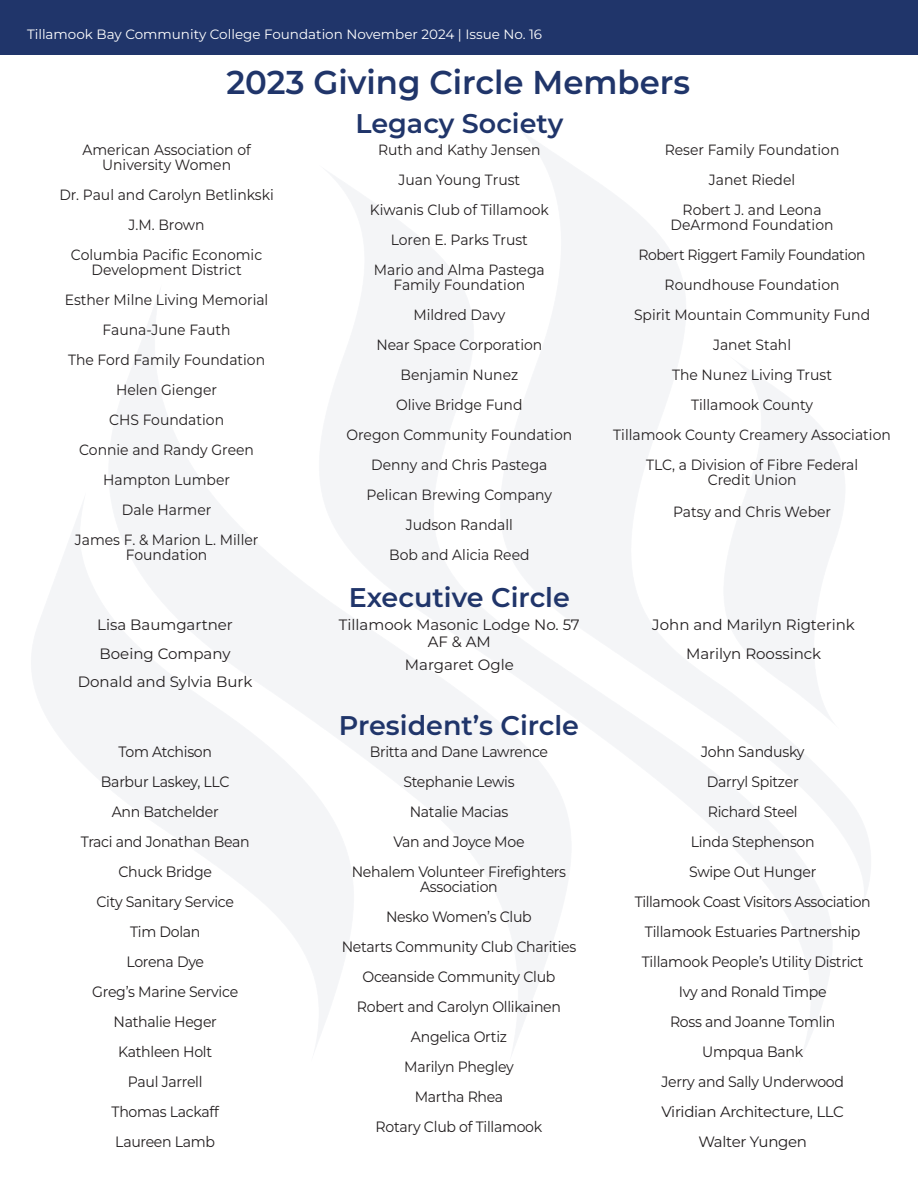
<style>
.page{position:relative;width:918px;height:1188px;background:#fff}
.page>*{position:absolute;margin:0;border:0;box-sizing:border-box;transform-origin:0 0}
.t1{font:600 33px "Montserrat";color:#20356a}
.t2{font:600 27px "Montserrat";color:#20356a}
.t3{font:15px/30px "Montserrat";letter-spacing:-.02em;color:#231f20;text-align:center;scale:.94 1}
.t4{font:15px/16.5px "Montserrat";color:#231f20;text-align:center}
.t5{font:15px "Montserrat";letter-spacing:-.02em;color:#231f20}
.t6{font:14.85px/15px "Montserrat";color:#231f20;text-align:center;scale:.94 1}
.t7{font:14.85px "Montserrat";letter-spacing:-.03em;color:#231f20;scale:.94 1}
.t8{font:13.5px "Montserrat";color:#fff}
</style>
<div class="page">
<div style="left:0;top:0;width:918px;height:55px;background:#20356a"></div>
<p class="t8" style="left:27px;top:25px;width:517px">Tillamook Bay Community College Foundation November 2024 | Issue No. 16</p>
<p class="t1" style="left:226px;top:59px;width:465px">2023 Giving Circle Members</p>
<p class="t2" style="left:355px;top:104px;width:209px">Legacy Society</p>
<p class="t6" style="left:82px;top:142px;width:181px">American Association of<br>University Women</p>
<p class="t6" style="left:59px;top:187px;width:230px">Dr. Paul and Carolyn Betlinkski</p>
<p class="t6" style="left:129px;top:217px;width:82px">J.M. Brown</p>
<p class="t6" style="left:71px;top:247px;width:205px">Columbia Pacific Economic<br>Development District</p>
<p class="t6" style="left:65px;top:292px;width:218px">Esther Milne Living Memorial</p>
<p class="t6" style="left:103px;top:322px;width:138px">Fauna-June Fauth</p>
<p class="t6" style="left:68px;top:344px;width:211px;line-height:30px">The Ford Family Foundation<br>Helen Gienger</p>
<p class="t6" style="left:109px;top:412px;width:124px">CHS Foundation</p>
<p class="t6" style="left:79px;top:442px;width:187px">Connie and Randy Green</p>
<p class="t6" style="left:103px;top:472px;width:136px">Hampton Lumber</p>
<p class="t6" style="left:122px;top:502px;width:97px">Dale Harmer</p>
<p class="t6" style="left:75px;top:532px;width:197px">James F. &amp; Marion L. Miller<br>Foundation</p>
<p class="t4" style="left:97px;top:616px;width:137px">Lisa Baumgartner</p>
<p class="t4" style="left:100px;top:645px;width:133px">Boeing Company</p>
<p class="t4" style="left:78px;top:673px;width:176px">Donald and Sylvia Burk</p>
<p class="t3" style="left:118px;top:737px;width:101px">Tom Atchison</p>
<p class="t3" style="left:101px;top:767px;width:138px">Barbur Laskey, LLC</p>
<p class="t3" style="left:112px;top:797px;width:115px">Ann Batchelder</p>
<p class="t3" style="left:81px;top:827px;width:181px">Traci and Jonathan Bean</p>
<p class="t3" style="left:118px;top:857px;width:101px">Chuck Bridge</p>
<p class="t3" style="left:96px;top:887px;width:148px">City Sanitary Service</p>
<p class="t3" style="left:130px;top:917px;width:76px">Tim Dolan</p>
<p class="t3" style="left:126px;top:947px;width:84px">Lorena Dye</p>
<p class="t3" style="left:92px;top:977px;width:157px">Greg’s Marine Service</p>
<p class="t3" style="left:114px;top:1007px;width:111px">Nathalie Heger</p>
<p class="t3" style="left:118px;top:1037px;width:101px">Kathleen Holt</p>
<p class="t3" style="left:128px;top:1067px;width:81px">Paul Jarrell</p>
<p class="t3" style="left:112px;top:1097px;width:116px">Thomas Lackaff</p>
<p class="t3" style="left:115px;top:1127px;width:108px">Laureen Lamb</p>
<p class="t6" style="left:378px;top:142px;width:174px">Ruth and Kathy Jensen</p>
<p class="t6" style="left:399px;top:172px;width:131px">Juan Young Trust</p>
<p class="t6" style="left:370px;top:202px;width:192px">Kiwanis Club of Tillamook</p>
<p class="t6" style="left:391px;top:232px;width:148px">Loren E. Parks Trust</p>
<p class="t6" style="left:374px;top:262px;width:183px">Mario and Alma Pastega<br>Family Foundation</p>
<p class="t6" style="left:413px;top:307px;width:99px">Mildred Davy</p>
<p class="t6" style="left:376px;top:337px;width:178px">Near Space Corporation</p>
<p class="t6" style="left:401px;top:367px;width:127px">Benjamin Nunez</p>
<p class="t6" style="left:396px;top:397px;width:136px">Olive Bridge Fund</p>
<p class="t6" style="left:347px;top:427px;width:242px">Oregon Community Foundation</p>
<p class="t6" style="left:371px;top:457px;width:189px">Denny and Chris Pastega</p>
<p class="t6" style="left:367px;top:487px;width:199px">Pelican Brewing Company</p>
<p class="t6" style="left:406px;top:517px;width:116px">Judson Randall</p>
<p class="t6" style="left:389px;top:547px;width:151px">Bob and Alicia Reed</p>
<p class="t2" style="left:349px;top:578px;width:223px">Executive Circle</p>
<p class="t4" style="left:339px;top:616px;width:242px">Tillamook Masonic Lodge No. 57<br>AF &amp; AM</p>
<p class="t4" style="left:405px;top:656px;width:110px">Margaret Ogle</p>
<p class="t2" style="left:339px;top:706px;width:242px">President’s Circle</p>
<p class="t3" style="left:370px;top:737px;width:191px">Britta and Dane Lawrence</p>
<p class="t3" style="left:403px;top:767px;width:120px">Stephanie Lewis<br>Natalie Macias</p>
<p class="t3" style="left:393px;top:827px;width:141px">Van and Joyce Moe</p>
<p class="t3" style="left:352px;top:864px;width:230px;line-height:15px">Nehalem Volunteer Firefighters<br>Association</p>
<p class="t3" style="left:386px;top:902px;width:157px">Nesko Women’s Club</p>
<p class="t3" style="left:342px;top:932px;width:251px">Netarts Community Club Charities</p>
<p class="t3" style="left:362px;top:962px;width:207px">Oceanside Community Club</p>
<p class="t3" style="left:357px;top:992px;width:219px">Robert and Carolyn Ollikainen</p>
<p class="t3" style="left:411px;top:1022px;width:104px">Angelica Ortiz</p>
<p class="t3" style="left:404px;top:1052px;width:118px">Marilyn Phegley</p>
<p class="t3" style="left:415px;top:1082px;width:96px">Martha Rhea</p>
<p class="t3" style="left:376px;top:1112px;width:179px">Rotary Club of Tillamook</p>
<p class="t6" style="left:665px;top:142px;width:187px">Reser Family Foundation</p>
<p class="t6" style="left:709px;top:172px;width:93px">Janet Riedel</p>
<p class="t6" style="left:671px;top:202px;width:175px">Robert J. and Leona<br>DeArmond Foundation</p>
<p class="t7" style="left:639px;top:245px;width:243px">Robert Riggert Family Foundation</p>
<p class="t6" style="left:665px;top:277px;width:188px">Roundhouse Foundation</p>
<p class="t6" style="left:634px;top:307px;width:253px">Spirit Mountain Community Fund</p>
<p class="t6" style="left:713px;top:337px;width:85px">Janet Stahl</p>
<p class="t6" style="left:672px;top:367px;width:172px">The Nunez Living Trust</p>
<p class="t6" style="left:691px;top:397px;width:131px">Tillamook County</p>
<p class="t6" style="left:613px;top:427px;width:297px">Tillamook County Creamery Association</p>
<p class="t6" style="left:646px;top:457px;width:227px">TLC, a Division of Fibre Federal<br>Credit Union</p>
<p class="t6" style="left:673px;top:503px;width:170px">Patsy and Chris Weber</p>
<p class="t4" style="left:652px;top:616px;width:204px">John and Marilyn Rigterink</p>
<p class="t4" style="left:686px;top:645px;width:137px">Marilyn Roossinck</p>
<p class="t3" style="left:701px;top:737px;width:112px">John Sandusky</p>
<p class="t3" style="left:707px;top:767px;width:99px">Darryl Spitzer</p>
<p class="t3" style="left:708px;top:797px;width:97px">Richard Steel</p>
<p class="t3" style="left:689px;top:827px;width:137px;text-align:left">Linda Stephenson<br>Swipe Out Hunger</p>
<p class="t3" style="left:635px;top:887px;width:253px">Tillamook Coast Visitors Association</p>
<p class="t3" style="left:645px;top:917px;width:231px">Tillamook Estuaries Partnership</p>
<p class="t3" style="left:642px;top:947px;width:237px">Tillamook People’s Utility District</p>
<p class="t3" style="left:679px;top:977px;width:159px">Ivy and Ronald Timpe</p>
<p class="t3" style="left:670px;top:1007px;width:177px">Ross and Joanne Tomlin</p>
<p class="t3" style="left:702px;top:1037px;width:109px">Umpqua Bank</p>
<p class="t3" style="left:661px;top:1067px;width:196px;text-align:left">Jerry and Sally Underwood<br>Viridian Architecture, LLC</p>
<p class="t5" style="left:698px;top:1132px;width:110px">Walter Yungen</p>
</div>
